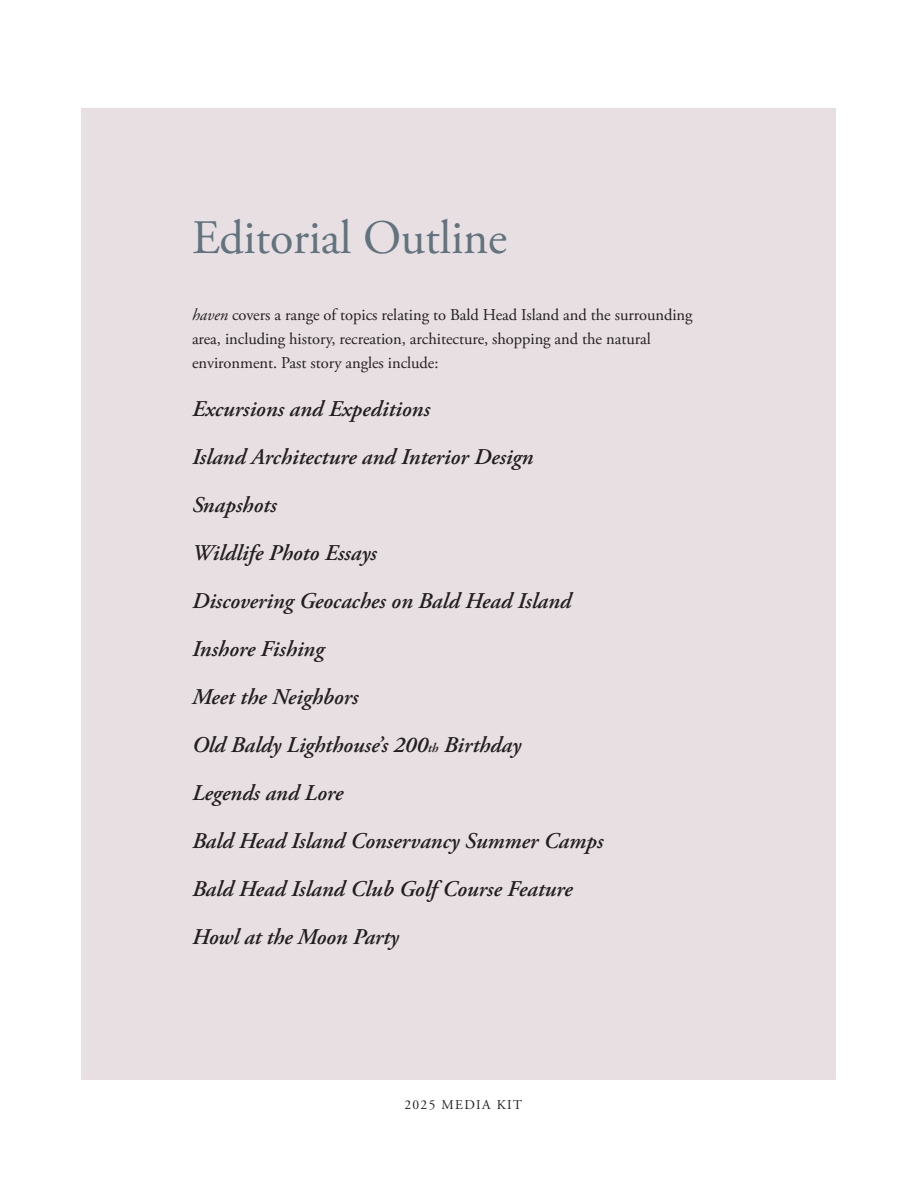
<style>
.page{position:relative;width:918px;height:1188px;background:#fff}
.page>*{position:absolute;margin:0;border:0;box-sizing:border-box;transform-origin:0 0}
.t1{font:48px "Adobe Garamond Pro";letter-spacing:-.005em;color:#61747e}
.t2{font:italic 600 22.5px/48px "Adobe Garamond Pro";color:#231f20}
.t3{font:16.5px/24.2px "Adobe Garamond Pro";letter-spacing:-.005em;color:#231f20}
.t4{font:13.5px "Adobe Garamond Pro";letter-spacing:.1em;color:#231f20}
.s1{font-style:italic}
.s2{font-size:13.05px}
</style>
<div class="page">
<div style="left:81px;top:108px;width:755px;height:972px;background:#e8dfe3"></div>
<h1 class="t1" style="left:192px;top:209px;width:317px">Editorial Outline</h1>
<p class="t3" style="left:192px;top:303px;width:502px"><span class="s1">haven</span> covers a range of topics relating to Bald Head Island and the surrounding area, including history, recreation, architecture, shopping and the natural environment. Past story angles include:</p>
<p class="t2" style="left:192px;top:385px;width:413px">Excursions and Expeditions<br>Island Architecture and Interior Design<br>Snapshots<br>Wildlife Photo Essays<br>Discovering Geocaches on Bald Head Island<br>Inshore Fishing<br>Meet the Neighbors<br>Old Baldy Lighthouse’s 200<span class="s2">th</span> Birthday<br>Legends and Lore<br>Bald Head Island Conservancy Summer Camps<br>Bald Head Island Club Golf Course Feature<br>Howl at the Moon Party</p>
<p class="t4" style="left:404px;top:1096px;width:119px">2025 MEDIA KIT</p>
</div>
